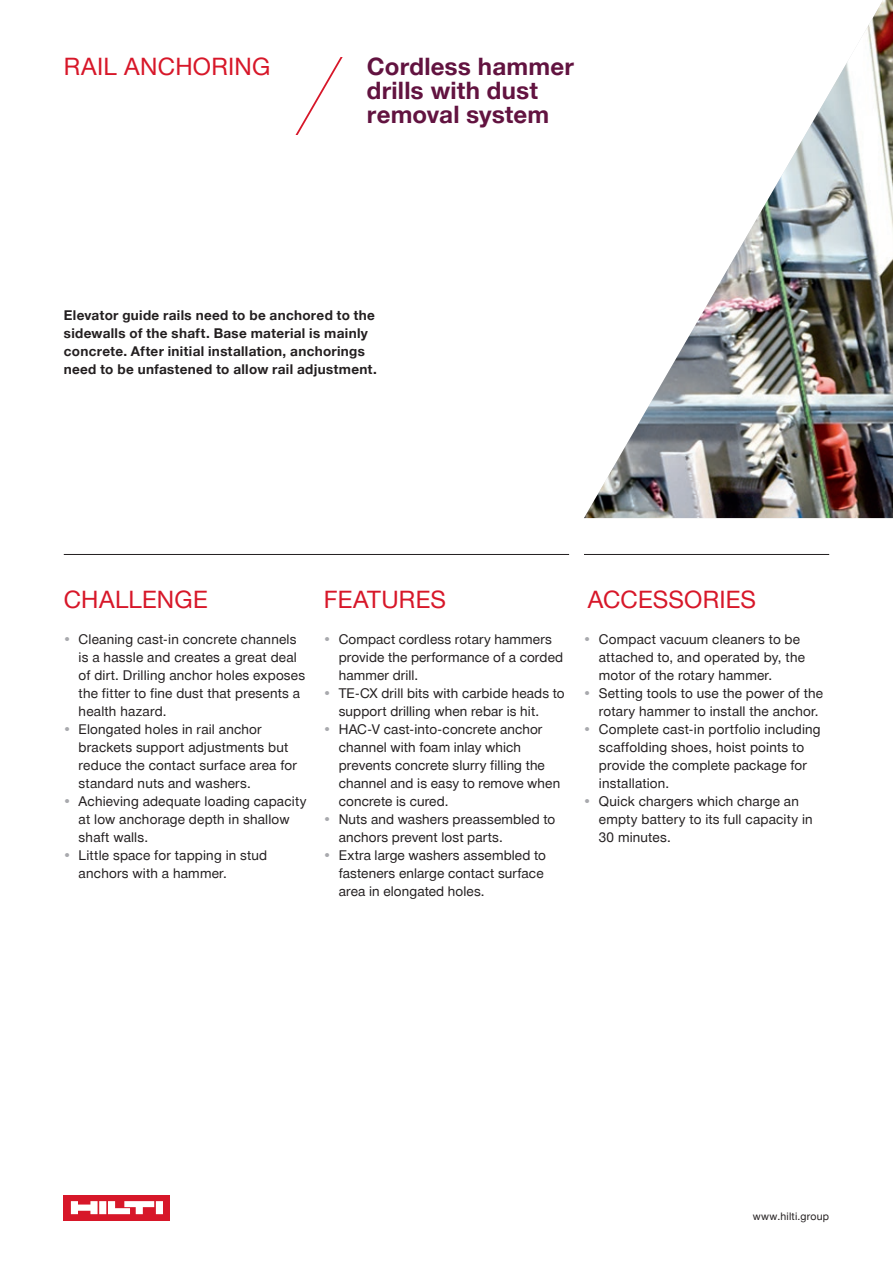
<style>
.page{position:relative;width:893px;height:1263px;background:#fff}
.page>*{position:absolute;margin:0;border:0;box-sizing:border-box;transform-origin:0 0}
.t1{font:24px "Hilti";letter-spacing:.01em;color:#d71729}
.t2{font:700 24px/24px "Hilti";letter-spacing:.01em;color:#621340}
.t3{font:13.5px/18px "Hilti";letter-spacing:.015em;color:#231f20}
.t4{font:700 13.5px/18px "Hilti";letter-spacing:.025em;color:#231f20}
.t5{font:10.5px "Hilti";letter-spacing:.025em;color:#231f20}
.s1{color:#a8a9ad}
</style>
<div class="page">
<img style="left:584px;top:0;width:309px;height:518px">
<hr style="left:64px;top:554px;width:505px;height:1px;background:#231f20">
<hr style="left:584px;top:554px;width:245px;height:1px;background:#231f20">
<svg style="left:295px;top:57px;width:48px;height:78px"></svg>
<div style="left:64px;top:1195px;width:106px;height:25px;background:#d71729"></div>
<svg style="left:71px;top:1201px;width:92px;height:13px"></svg>
<h1 class="t1" style="left:64px;top:52px;width:208px">RAIL ANCHORING</h1>
<h1 class="t2" style="left:367px;top:54px;width:208px">Cordless hammer drills with dust removal system</h1>
<p class="t4" style="left:64px;top:306px;width:315px">Elevator guide rails need to be anchored to the sidewalls of the shaft. Base material is mainly concrete. After initial installation, anchorings need to be unfastened to allow rail adjustment.</p>
<h1 class="t1" style="left:64px;top:586px;width:145px">CHALLENGE</h1>
<p class="t3" style="left:79px;top:630px;width:228px;text-indent:-15px"><span class="s1">•</span> Cleaning cast-in concrete channels is a hassle and creates a great deal of dirt. Drilling anchor holes exposes the fitter to fine dust that presents a health hazard.</p>
<p class="t3" style="left:79px;top:720px;width:220px;text-indent:-15px"><span class="s1">•</span> Elongated holes in rail anchor brackets support adjustments but reduce the contact surface area for standard nuts and washers.</p>
<p class="t3" style="left:79px;top:792px;width:229px;text-indent:-15px"><span class="s1">•</span> Achieving adequate loading capacity at low anchorage depth in shallow shaft walls.</p>
<p class="t3" style="left:79px;top:846px;width:190px;text-indent:-15px"><span class="s1">•</span> Little space for tapping in stud anchors with a hammer.</p>
<h1 class="t1" style="left:324px;top:586px;width:124px">FEATURES</h1>
<p class="t3" style="left:339px;top:630px;width:226px;text-indent:-15px"><span class="s1">•</span> Compact cordless rotary hammers provide the performance of a corded hammer drill.</p>
<p class="t3" style="left:339px;top:684px;width:227px;text-indent:-15px"><span class="s1">•</span> TE-CX drill bits with carbide heads to support drilling when rebar is hit.</p>
<p class="t3" style="left:339px;top:720px;width:223px;text-indent:-15px"><span class="s1">•</span> HAC-V cast-into-concrete anchor channel with foam inlay which prevents concrete slurry filling the channel and is easy to remove when concrete is cured.</p>
<p class="t3" style="left:339px;top:810px;width:218px;text-indent:-15px"><span class="s1">•</span> Nuts and washers preassembled to anchors prevent lost parts.</p>
<p class="t3" style="left:339px;top:846px;width:209px;text-indent:-15px"><span class="s1">•</span> Extra large washers assembled to fasteners enlarge contact surface area in elongated holes.</p>
<h1 class="t1" style="left:588px;top:586px;width:170px">ACCESSORIES</h1>
<p class="t3" style="left:599px;top:630px;width:208px;text-indent:-15px"><span class="s1">•</span> Compact vacuum cleaners to be attached to, and operated by, the motor of the rotary hammer.</p>
<p class="t3" style="left:599px;top:684px;width:226px;text-indent:-15px"><span class="s1">•</span> Setting tools to use the power of the rotary hammer to install the anchor.</p>
<p class="t3" style="left:599px;top:720px;width:223px;text-indent:-15px"><span class="s1">•</span> Complete cast-in portfolio including scaffolding shoes, hoist points to provide the complete package for installation.</p>
<p class="t3" style="left:599px;top:792px;width:215px;text-indent:-15px"><span class="s1">•</span> Quick chargers which charge an empty battery to its full capacity in<br>30 minutes.</p>
<p class="t5" style="left:753px;top:1211px;width:78px">www.hilti.group</p>
</div>
